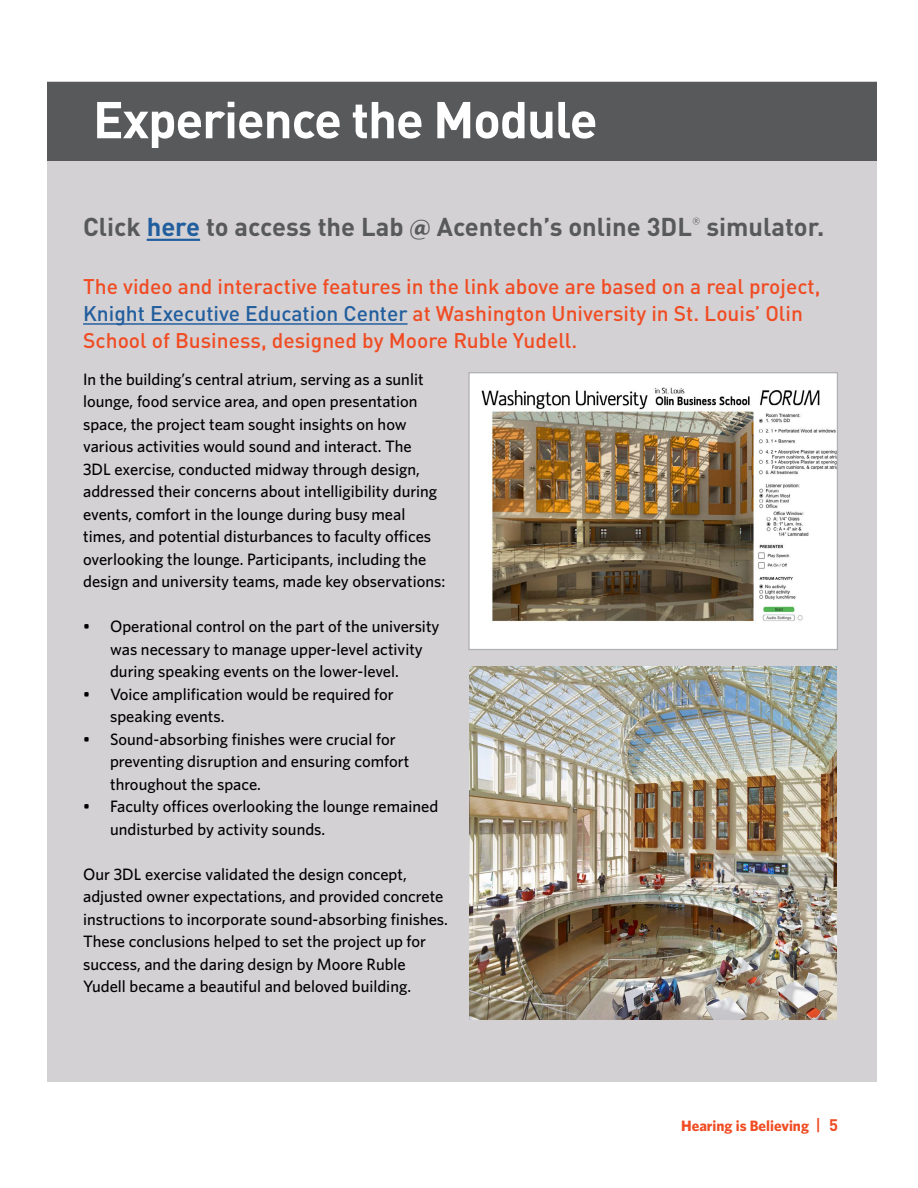
<style>
.page{position:relative;width:918px;height:1188px;background:#fff}
.page>*{position:absolute;margin:0;border:0;box-sizing:border-box;transform-origin:0 0}
.t1{font:700 51px "DINOT";letter-spacing:-.025em;color:#fff}
.t2{font:700 25.5px "DINOT";color:#58595b}
.t3{font:500 21px/27px "DINOT";color:#f04c23}
.t4{font:500 16.5px/22.5px "Whitney HTF";color:#000}
.t5{font:700 15px "Whitney HTF";color:#f04c23}
.s1{color:#215e9e}
.s2{font-family:"Whitney HTF"}
.s3{font-family:"DINOT";font-weight:500;font-size:16.5px}
.s4{font-family:"DINOT";font-size:16.5px}
</style>
<div class="page">
<div style="left:47px;top:82px;width:830px;height:1000px;background:#d4d1d4"></div>
<div style="left:47px;top:82px;width:830px;height:79px;background:#58595b"></div>
<hr style="left:83px;top:323px;width:325px;height:2px;background:#215e9e">
<hr style="left:147px;top:239px;width:53px;height:2px;background:#215e9e">
<div style="left:469px;top:373px;width:368px;height:277px;background:#fff"></div>
<img style="left:481px;top:387px;width:355px;height:236px">
<div style="left:468px;top:372px;width:370px;height:278px;border:1px solid #afb1b4"></div>
<img style="left:470px;top:667px;width:367px;height:353px">
<h1 class="t1" style="left:93px;top:80px;width:506px">Experience the Module</h1>
<h2 class="t2" style="left:83px;top:207px;width:743px">Click <span class="s1">here</span> to access the Lab <span class="s2">@</span> Acentech’s online 3DL<sup>®</sup> simulator.</h2>
<p class="t3" style="left:83px;top:272px;width:739px">The video and interactive features in the link above are based on a real project,<br><span class="s1">Knight Executive Education Center</span> at Washington University in St. Louis’ Olin<br>School of Business, designed by Moore Ruble Yudell.</p>
<p class="t4" style="left:83px;top:367px;width:364px">In the building’s central atrium, serving as a sunlit lounge, food service area, and open presentation space, the project team sought insights on how various activities would sound and interact. The<br>3DL exercise, conducted midway through design, addressed their concerns about intelligibility during events, comfort in the lounge during busy meal times, and potential disturbances to faculty offices overlooking the lounge. Participants, including the design and university teams, made key observations:</p>
<p class="t4" style="left:110px;top:615px;width:331px;text-indent:-27px">• Operational control on the part of the university was necessary to manage upper-level activity during speaking events on the lower-level.</p>
<p class="t4" style="left:110px;top:682px;width:285px;text-indent:-27px">• Voice amplification would be required for speaking events.</p>
<p class="t4" style="left:110px;top:727px;width:301px;text-indent:-27px">• Sound-absorbing finishes were crucial for preventing disruption and ensuring comfort throughout the space.</p>
<p class="t4" style="left:110px;top:795px;width:330px;text-indent:-27px">• Faculty offices overlooking the lounge remained undisturbed by activity sounds.</p>
<p class="t4" style="left:83px;top:862px;width:366px">Our 3DL exercise validated the design concept, adjusted owner expectations, and provided concrete instructions to incorporate sound-absorbing finishes.<br>These conclusions helped to set the project up for success, and the daring design by Moore Ruble Yudell became a beautiful and beloved building.</p>
<p class="t5" style="left:681px;top:1117px;width:158px">Hearing is Believing <span class="s3">|</span> <span class="s4">5</span></p>
</div>
